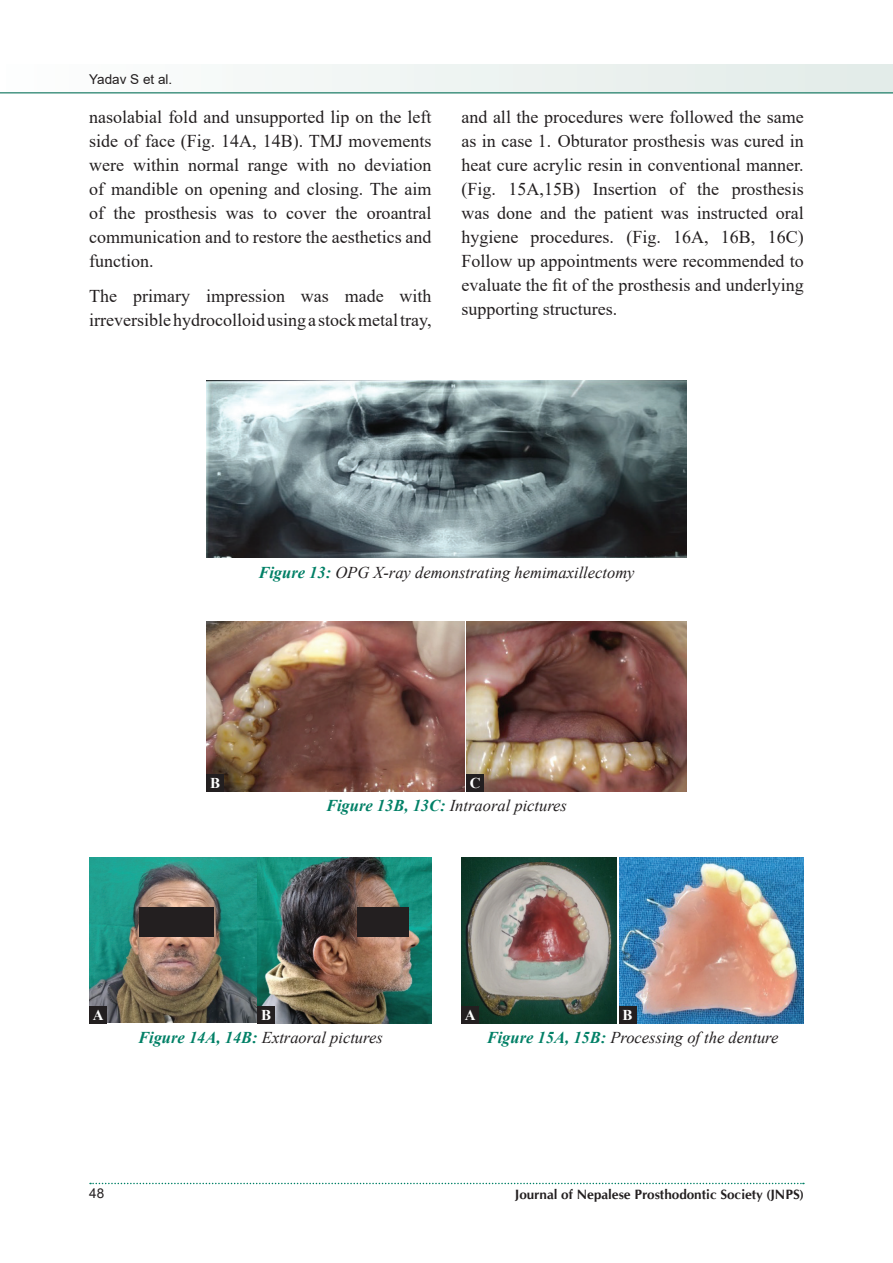
<style>
.page{position:relative;width:893px;height:1263px;background:#fff}
.page>*{position:absolute;margin:0;border:0;box-sizing:border-box;transform-origin:0 0}
.t1{font:18px/24px "Times New Roman";color:#231f20;text-align:justify}
.t2{font:italic 16.5px "Times New Roman";color:#231f20}
.t3{font:700 15px "Times New Roman";color:#fff}
.t4{font:700 13.5px "CG Omega";color:#231f20}
.t5{font:13.5px "Arial";color:#231f20}
.s1{font-weight:700;color:#018066}
</style>
<div class="page">
<div style="left:0;top:65px;width:893px;height:29px;background:linear-gradient(to right,#fdfefe,#e2ebe8)"></div>
<hr style="left:0;top:92px;width:893px;height:2px;background:#479583">
<svg style="left:90px;top:1183px;width:714px;height:1px"></svg>
<img style="left:206px;top:381px;width:481px;height:177px">
<img style="left:467px;top:621px;width:220px;height:170px">
<img style="left:206px;top:621px;width:258px;height:170px">
<img style="left:258px;top:857px;width:174px;height:166px">
<img style="left:89px;top:857px;width:167px;height:166px">
<img style="left:619px;top:857px;width:185px;height:166px">
<img style="left:461px;top:857px;width:156px;height:166px">
<div style="left:139px;top:907px;width:75px;height:29px;background:#231f20"></div>
<div style="left:357px;top:907px;width:51px;height:29px;background:#231f20"></div>
<div style="left:207px;top:774px;width:17px;height:17px;background:#231f20"></div>
<div style="left:258px;top:1006px;width:17px;height:17px;background:#231f20"></div>
<div style="left:619px;top:1006px;width:17px;height:17px;background:#231f20"></div>
<div style="left:89px;top:1006px;width:17px;height:17px;background:#231f20"></div>
<div style="left:461px;top:1006px;width:17px;height:17px;background:#231f20"></div>
<div style="left:467px;top:774px;width:17px;height:17px;background:#231f20"></div>
<p class="t5" style="left:89px;top:70px;width:85px">Yadav S et al.</p>
<p class="t1" style="left:89px;top:104px;width:344px">nasolabial fold and unsupported lip on the left side of face (Fig. 14A, 14B). TMJ movements were within normal range with no deviation of mandible on opening and closing. The aim of the prosthesis was to cover the oroantral communication and to restore the aesthetics and function.</p>
<p class="t1" style="left:89px;top:283px;width:344px">The primary impression was made with irreversible hydrocolloid using a stock metal tray,</p>
<p class="t1" style="left:461px;top:104px;width:344px">and all the procedures were followed the same as in case 1. Obturator prosthesis was cured in heat cure acrylic resin in conventional manner. (Fig. 15A,15B) Insertion of the prosthesis was done and the patient was instructed oral hygiene procedures. (Fig. 16A, 16B, 16C)<br>Follow up appointments were recommended to evaluate the fit of the prosthesis and underlying supporting structures.</p>
<p class="t2" style="left:258px;top:561px;width:378px"><span class="s1">Figure 13:</span> OPG X-ray demonstrating hemimaxillectomy</p>
<p class="t3" style="left:210px;top:772px;width:12px">B</p>
<p class="t3" style="left:470px;top:772px;width:12px">C</p>
<p class="t2" style="left:326px;top:794px;width:242px"><span class="s1">Figure 13B, 13C:</span> Intraoral pictures</p>
<p class="t3" style="left:93px;top:1004px;width:12px">A</p>
<p class="t3" style="left:261px;top:1004px;width:12px">B</p>
<p class="t3" style="left:465px;top:1004px;width:12px">A</p>
<p class="t3" style="left:623px;top:1004px;width:12px">B</p>
<p class="t2" style="left:138px;top:1026px;width:246px"><span class="s1">Figure 14A, 14B:</span> Extraoral pictures</p>
<p class="t2" style="left:487px;top:1026px;width:293px"><span class="s1">Figure 15A, 15B:</span> Processing of the denture</p>
<p class="t5" style="left:89px;top:1184px;width:17px">48</p>
<p class="t4" style="left:515px;top:1185px;width:290px">Journal of Nepalese Prosthodontic Society (JNPS)</p>
</div>
